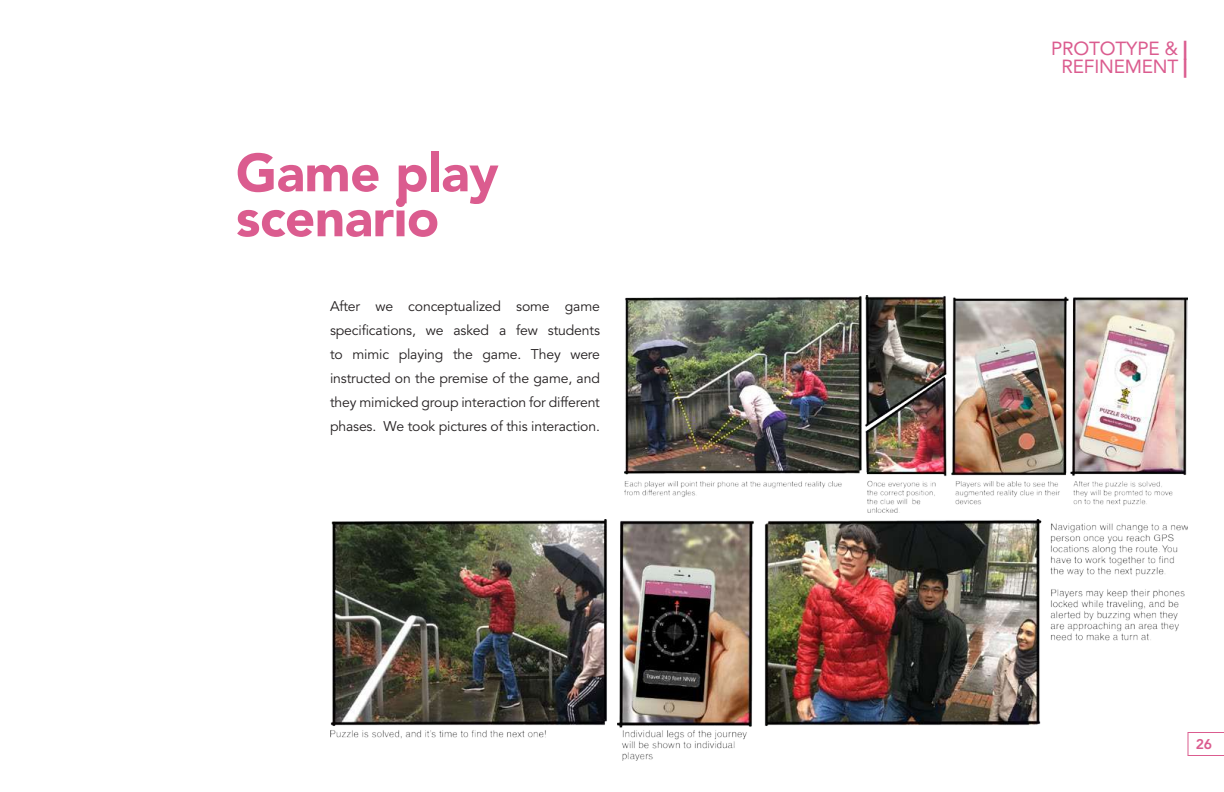
<style>
.page{position:relative;width:1224px;height:792px;background:#fff}
.page>*{position:absolute;margin:0;border:0;box-sizing:border-box;transform-origin:0 0}
.t1{font:900 53px/45px "Avenir";letter-spacing:-.01em;color:#db5c8f}
.t2{font:19px/18px "Avenir";letter-spacing:-.01em;color:#db5c8f;text-align:center}
.t3{font:14px/24px "Avenir";letter-spacing:-.01em;color:#231f20;text-align:justify}
.t4{font:800 14px "Avenir";color:#db5c8f}
.s1{font-weight:900}
</style>
<div class="page">
<div style="left:1188px;top:732px;width:36px;height:24px;border:1px solid #db5c8f"></div>
<img style="left:624px;top:296px;width:564px;height:216px">
<img style="left:330px;top:519px;width:858px;height:242px">
<h1 class="t1" style="left:236px;top:152px;width:264px">Game play scenario</h1>
<p class="t3" style="left:330px;top:294px;width:272px">After we conceptualized some game specifications, we asked a few students to mimic playing the game. They were instructed on the premise of the game, and they mimicked group interaction for different phases. We took pictures of this interaction.</p>
<h2 class="t2" style="left:1051px;top:40px;width:138px">PROTOTYPE &amp; <span class="s1">|<br></span>REFINEMENT <span class="s1">|</span></h2>
<p class="t4" style="left:1196px;top:735px;width:18px">26</p>
</div>
